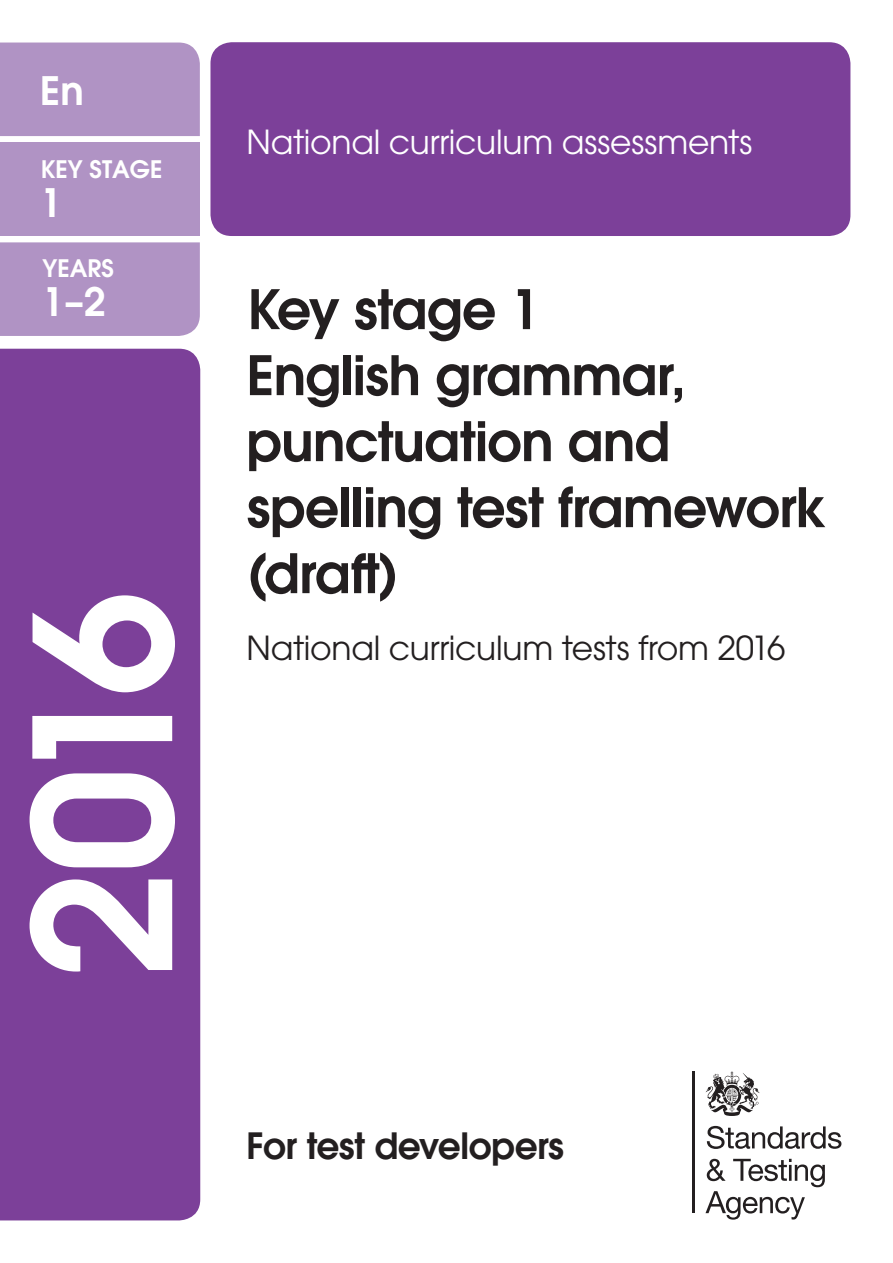
<style>
.page{position:relative;width:893px;height:1263px;background:#fff}
.page>*{position:absolute;margin:0;border:0;box-sizing:border-box;transform-origin:0 0}
.t1{font:600 189px "ITC Avant Garde Std";color:#fff}
.t2{font:600 54px/66px "ITC Avant Garde Std";letter-spacing:-.015em;color:#231f20}
.t3{font:600 39px "ITC Avant Garde Std";color:#fff}
.t4{font:600 36px "ITC Avant Garde Std";letter-spacing:-.015em;color:#231f20}
.t5{font:33px "ITC Avant Garde Std";letter-spacing:-.01em;color:#231f20}
.t6{font:33px "ITC Avant Garde Std";letter-spacing:-.01em;color:#fff}
.t7{font:600 24px "ITC Avant Garde Std";color:#fff}
</style>
<div class="page">
<div style="left:210px;top:42px;width:640px;height:194px;background:#7c4099;border-radius:21px"></div>
<hr style="left:693px;top:1072px;width:2px;height:141px;background:#231f20">
<svg style="left:706px;top:1072px;width:54px;height:44px"></svg>
<svg style="left:707px;top:1126px;width:134px;height:23px"></svg>
<svg style="left:705px;top:1159px;width:120px;height:60px"></svg>
<div style="left:0;top:43px;width:200px;height:93px;background:#b093c4"></div>
<div style="left:0;top:142px;width:200px;height:94px;background:#b093c4"></div>
<div style="left:0;top:242px;width:200px;height:94px;background:#b093c4"></div>
<div style="left:0;top:349px;width:200px;height:871px;background:#7c4099"></div>
<p class="t3" style="left:40px;top:66px;width:45px">En</p>
<p class="t7" style="left:41px;top:153px;width:123px">KEY STAGE</p>
<p class="t3" style="left:41px;top:177px;width:23px">1</p>
<p class="t7" style="left:43px;top:253px;width:73px">YEARS</p>
<p class="t3" style="left:43px;top:276px;width:65px">1–2</p>
<h1 class="t1" style="left:-21px;top:978px;width:389px;rotate:-90deg">2016</h1>
<p class="t6" style="left:247px;top:121px;width:507px">National curriculum assessments</p>
<p class="t2" style="left:247px;top:275px;width:581px">Key stage 1<br>English grammar, punctuation and spelling test framework (draft)</p>
<p class="t5" style="left:247px;top:628px;width:540px">National curriculum tests from 2016</p>
<p class="t4" style="left:247px;top:1122px;width:319px">For test developers</p>
</div>
